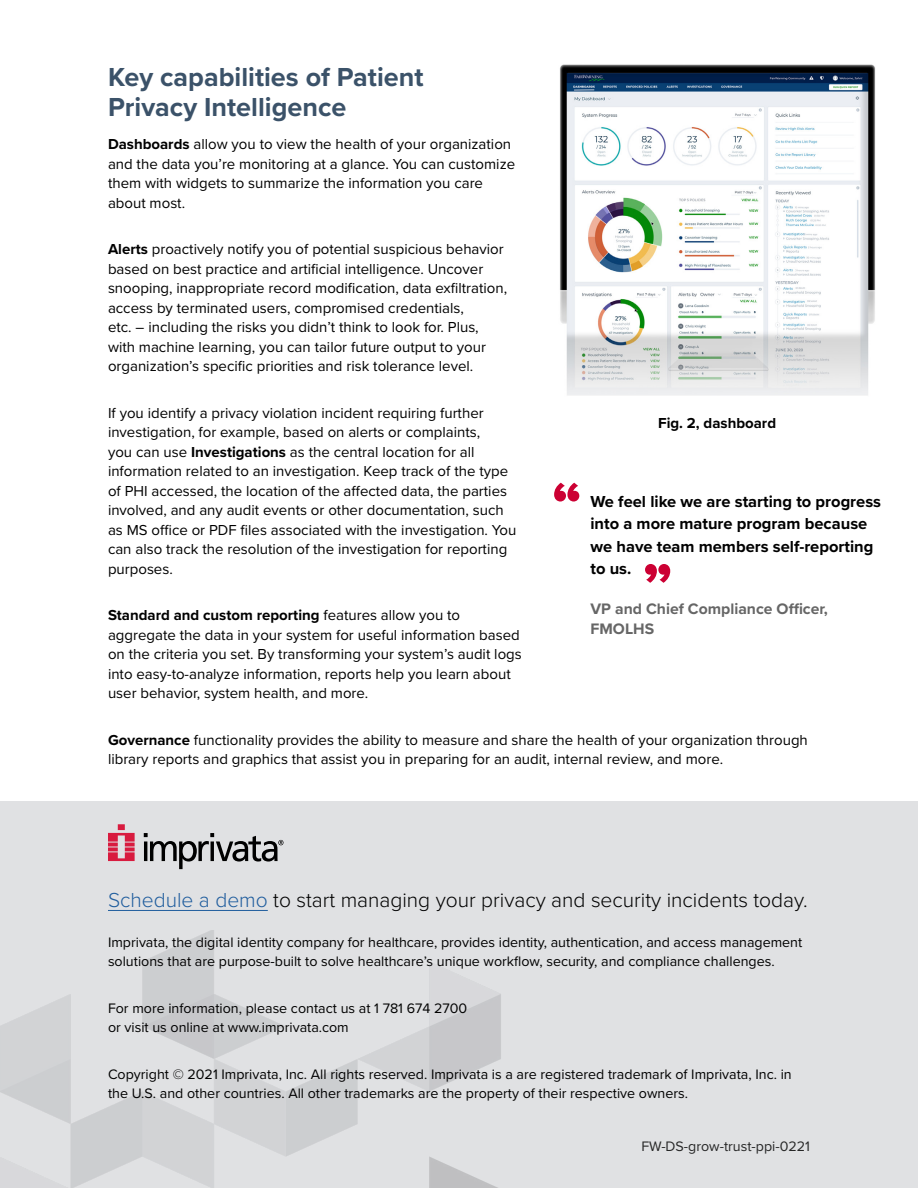
<style>
.page{position:relative;width:918px;height:1188px;background:#fff}
.page>*{position:absolute;margin:0;border:0;box-sizing:border-box;transform-origin:0 0}
.t1{font:900 54px "Proxima Nova";color:#c03}
.t2{font:700 27px/30px "Proxima Nova";color:#3b5269}
.t3{font:300 21px "Proxima Nova";color:#000}
.t4{font:700 16.5px/22.5px "Proxima Nova";color:#000}
.t5{font:700 15.75px/19.5px "Proxima Nova";color:#666}
.t6{font:15px/19.5px "Proxima Nova";color:#000}
.t7{font:700 15px "Proxima Nova";color:#000}
.t8{font:14.25px/19.5px "Proxima Nova";color:#000}
.t9{font:14.25px "Proxima Nova";color:#262626}
.s1{font-weight:700}
.s2{color:#215e9e}
</style>
<div class="page">
<div style="left:0;top:801px;width:918px;height:387px;background:#e0e1e3"></div>
<img style="left:560px;top:64px;width:316px;height:332px">
<hr style="left:108px;top:910px;width:160px;height:1px;background:#215e9e">
<svg style="left:108px;top:824px;width:27px;height:37px"></svg>
<svg style="left:144px;top:833px;width:140px;height:36px"></svg>
<h2 class="t2" style="left:108px;top:62px;width:317px">Key capabilities of Patient<br>Privacy Intelligence</h2>
<p class="t6" style="left:108px;top:134px;width:409px"><span class="s1">Dashboards</span> allow you to view the health of your organization and the data you’re monitoring at a glance. You can customize them with widgets to summarize the information you care about most.</p>
<p class="t6" style="left:108px;top:239px;width:401px"><span class="s1">Alerts</span> proactively notify you of potential suspicious behavior based on best practice and artificial intelligence. Uncover snooping, inappropriate record modification, data exfiltration, access by terminated users, compromised credentials,<br>etc. – including the risks you didn’t think to look for. Plus, with machine learning, you can tailor future output to your organization’s specific priorities and risk tolerance level.</p>
<p class="t6" style="left:108px;top:402px;width:410px">If you identify a privacy violation incident requiring further investigation, for example, based on alerts or complaints,<br>you can use <span class="s1">Investigations</span> as the central location for all information related to an investigation. Keep track of the type of PHI accessed, the location of the affected data, the parties involved, and any audit events or other documentation, such as MS office or PDF files associated with the investigation. You can also track the resolution of the investigation for reporting purposes.</p>
<p class="t6" style="left:108px;top:605px;width:415px"><span class="s1">Standard and custom reporting</span> features allow you to aggregate the data in your system for useful information based on the criteria you set. By transforming your system’s audit logs into easy-to-analyze information, reports help you learn about user behavior, system health, and more.</p>
<p class="t6" style="left:108px;top:729px;width:701px"><span class="s1">Governance</span> functionality provides the ability to measure and share the health of your organization through library reports and graphics that assist you in preparing for an audit, internal review, and more.</p>
<p class="t7" style="left:658px;top:412px;width:120px">Fig. 2, dashboard</p>
<h1 class="t1" style="left:553px;top:461px;width:30px">“</h1>
<p class="t4" style="left:590px;top:490px;width:292px">We feel like we are starting to progress into a more mature program because we have team members self-reporting to us.</p>
<h1 class="t1" style="left:643px;top:542px;width:30px">”</h1>
<p class="t5" style="left:591px;top:599px;width:239px">VP and Chief Compliance Officer,<br>FMOLHS</p>
<h3 class="t3" style="left:108px;top:884px;width:701px"><span class="s2">Schedule a demo</span> to start managing your privacy and security incidents today.</h3>
<p class="t8" style="left:108px;top:932px;width:696px">Imprivata, the digital identity company for healthcare, provides identity, authentication, and access management solutions that are purpose-built to solve healthcare’s unique workflow, security, and compliance challenges.</p>
<p class="t8" style="left:108px;top:998px;width:361px">For more information, please contact us at 1 781 674 2700 or visit us online at www.imprivata.com</p>
<p class="t8" style="left:108px;top:1064px;width:685px">Copyright © 2021 Imprivata, Inc. All rights reserved. Imprivata is a are registered trademark of Imprivata, Inc. in the U.S. and other countries. All other trademarks are the property of their respective owners.</p>
<p class="t9" style="left:641px;top:1136px;width:170px">FW-DS-grow-trust-ppi-0221</p>
</div>
